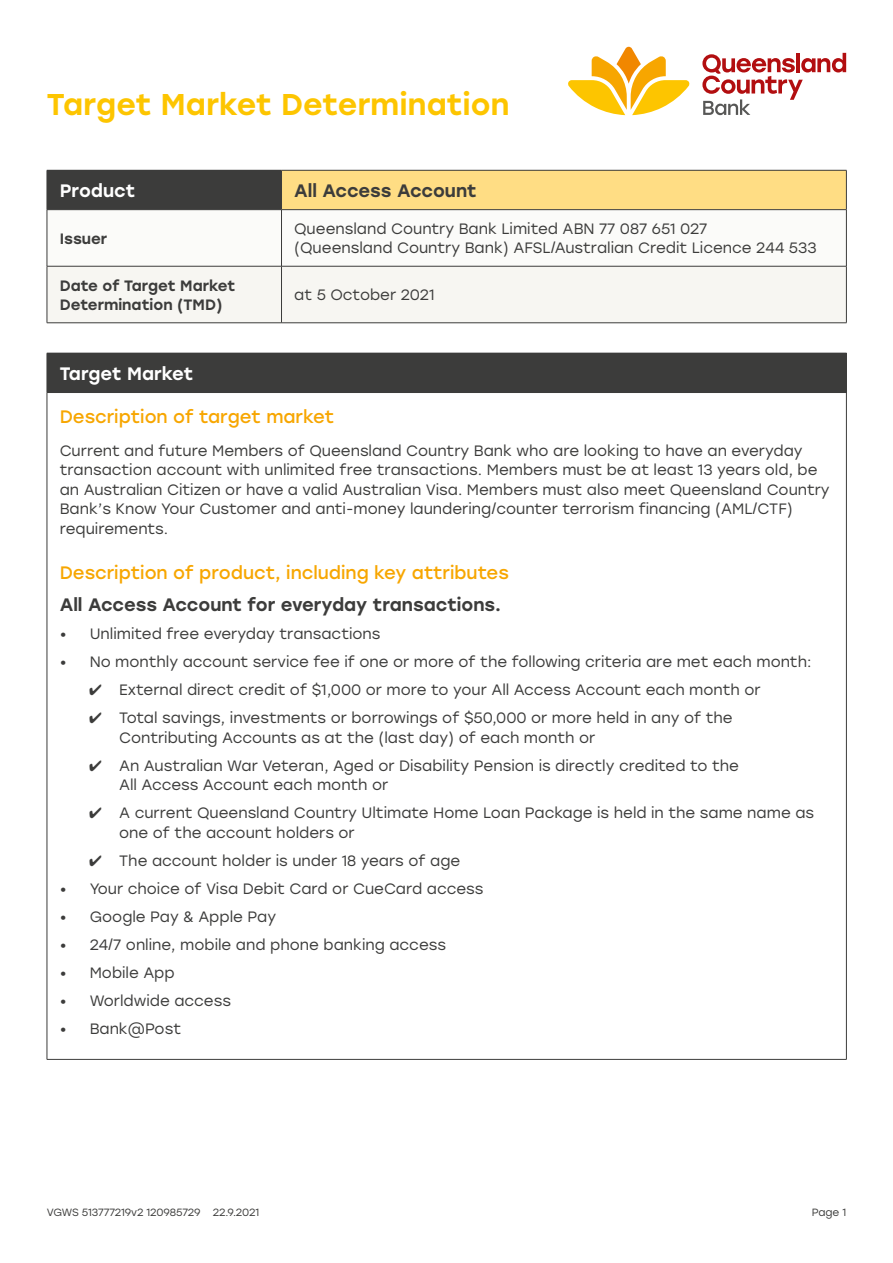
<style>
.page{position:relative;width:893px;height:1263px;background:#fff}
.page>*{position:absolute;margin:0;border:0;box-sizing:border-box;transform-origin:0 0}
.t1{font:500 30px "Stolzl";letter-spacing:.005em;color:#fdc500}
.t2{font:18px "Stolzl";color:#f7a600}
.t3{font:500 18px "Stolzl";color:#3c3c3b}
.t4{font:500 18px "Stolzl";color:#fff}
.t5{font:15px/19.5px "Stolzl";color:#3c3c3b}
.t6{font:500 15px/19.5px "Stolzl";color:#3c3c3b}
.t7{font:10.5px "Stolzl";letter-spacing:-.01em;color:#3c3c3b}
</style>
<div class="page">
<svg style="left:568px;top:47px;width:122px;height:68px"></svg>
<svg style="left:702px;top:53px;width:144px;height:62px"></svg>
<div style="left:47px;top:170px;width:234px;height:40px;background:#3c3c3b"></div>
<div style="left:281px;top:170px;width:565px;height:40px;background:#ffdd84"></div>
<svg style="left:48px;top:210px;width:798px;height:56px"></svg>
<div style="left:47px;top:266px;width:234px;height:57px;background:#f7f6f2"></div>
<div style="left:281px;top:266px;width:565px;height:57px;background:#f7f6f2"></div>
<hr style="left:281px;top:170px;width:566px;height:1px;background:#3c3c3b">
<hr style="left:281px;top:170px;width:1px;height:39px;background:#3c3c3b">
<hr style="left:846px;top:170px;width:1px;height:39px;background:#3c3c3b">
<hr style="left:47px;top:210px;width:1px;height:56px;background:#3c3c3b">
<hr style="left:281px;top:209px;width:566px;height:1px;background:#3c3c3b">
<hr style="left:281px;top:210px;width:1px;height:56px;background:#3c3c3b">
<hr style="left:846px;top:210px;width:1px;height:56px;background:#3c3c3b">
<hr style="left:47px;top:266px;width:234px;height:1px;background:#3c3c3b">
<hr style="left:47px;top:266px;width:1px;height:57px;background:#3c3c3b">
<hr style="left:281px;top:266px;width:566px;height:1px;background:#3c3c3b">
<hr style="left:281px;top:266px;width:1px;height:57px;background:#3c3c3b">
<hr style="left:846px;top:266px;width:1px;height:57px;background:#3c3c3b">
<hr style="left:47px;top:323px;width:234px;height:1px;background:#3c3c3b">
<hr style="left:281px;top:323px;width:566px;height:1px;background:#3c3c3b">
<div style="left:47px;top:353px;width:799px;height:39px;background:#3c3c3b"></div>
<hr style="left:47px;top:392px;width:799px;height:1px;background:#3c3c3b">
<hr style="left:846px;top:353px;width:1px;height:39px;background:#3c3c3b">
<hr style="left:47px;top:392px;width:1px;height:667px;background:#3c3c3b">
<hr style="left:846px;top:392px;width:1px;height:667px;background:#3c3c3b">
<hr style="left:47px;top:1059px;width:800px;height:1px;background:#3c3c3b">
<h1 class="t1" style="left:47px;top:83px;width:464px">Target Market Determination</h1>
<p class="t4" style="left:60px;top:178px;width:77px">Product</p>
<p class="t3" style="left:294px;top:178px;width:184px">All Access Account</p>
<p class="t6" style="left:60px;top:228px;width:49px">Issuer</p>
<p class="t5" style="left:294px;top:218px;width:524px">Queensland Country Bank Limited ABN 77 087 651 027<br>(Queensland Country Bank) AFSL/Australian Credit Licence 244 533</p>
<p class="t6" style="left:60px;top:275px;width:177px">Date of Target Market<br>Determination (TMD)</p>
<p class="t5" style="left:294px;top:285px;width:142px">at 5 October 2021</p>
<p class="t4" style="left:60px;top:361px;width:135px">Target Market</p>
<p class="t2" style="left:60px;top:404px;width:276px">Description of target market</p>
<p class="t5" style="left:60px;top:440px;width:772px">Current and future Members of Queensland Country Bank who are looking to have an everyday transaction account with unlimited free transactions. Members must be at least 13 years old, be an Australian Citizen or have a valid Australian Visa. Members must also meet Queensland Country Bank’s Know Your Customer and anti-money laundering/counter terrorism financing (AML/CTF) requirements.</p>
<p class="t2" style="left:60px;top:560px;width:451px">Description of product, including key attributes</p>
<p class="t3" style="left:60px;top:592px;width:443px">All Access Account for everyday transactions.</p>
<p class="t5" style="left:60px;top:624px;width:322px">• Unlimited free everyday transactions</p>
<p class="t5" style="left:60px;top:652px;width:753px">• No monthly account service fee if one or more of the following criteria are met each month:</p>
<p class="t5" style="left:89px;top:680px;width:673px">✔ External direct credit of $1,000 or more to your All Access Account each month or</p>
<p class="t5" style="left:119px;top:708px;width:615px;text-indent:-30px">✔ Total savings, investments or borrowings of $50,000 or more held in any of the<br>Contributing Accounts as at the (last day) of each month or</p>
<p class="t5" style="left:119px;top:755px;width:621px;text-indent:-30px">✔ An Australian War Veteran, Aged or Disability Pension is directly credited to the<br>All Access Account each month or</p>
<p class="t5" style="left:119px;top:803px;width:696px;text-indent:-30px">✔ A current Queensland Country Ultimate Home Loan Package is held in the same name as one of the account holders or</p>
<p class="t5" style="left:89px;top:850px;width:373px">✔ The account holder is under 18 years of age</p>
<p class="t5" style="left:60px;top:878px;width:425px">• Your choice of Visa Debit Card or CueCard access</p>
<p class="t5" style="left:60px;top:906px;width:218px">• Google Pay &amp; Apple Pay</p>
<p class="t5" style="left:60px;top:934px;width:388px">• 24/7 online, mobile and phone banking access</p>
<p class="t5" style="left:60px;top:962px;width:117px">• Mobile App</p>
<p class="t5" style="left:60px;top:990px;width:173px">• Worldwide access</p>
<p class="t5" style="left:60px;top:1018px;width:123px">• Bank@Post</p>
<p class="t7" style="left:47px;top:1205px;width:214px">VGWS 513777219v2 120985729 22.9.2021</p>
<p class="t7" style="left:812px;top:1205px;width:36px">Page 1</p>
</div>
